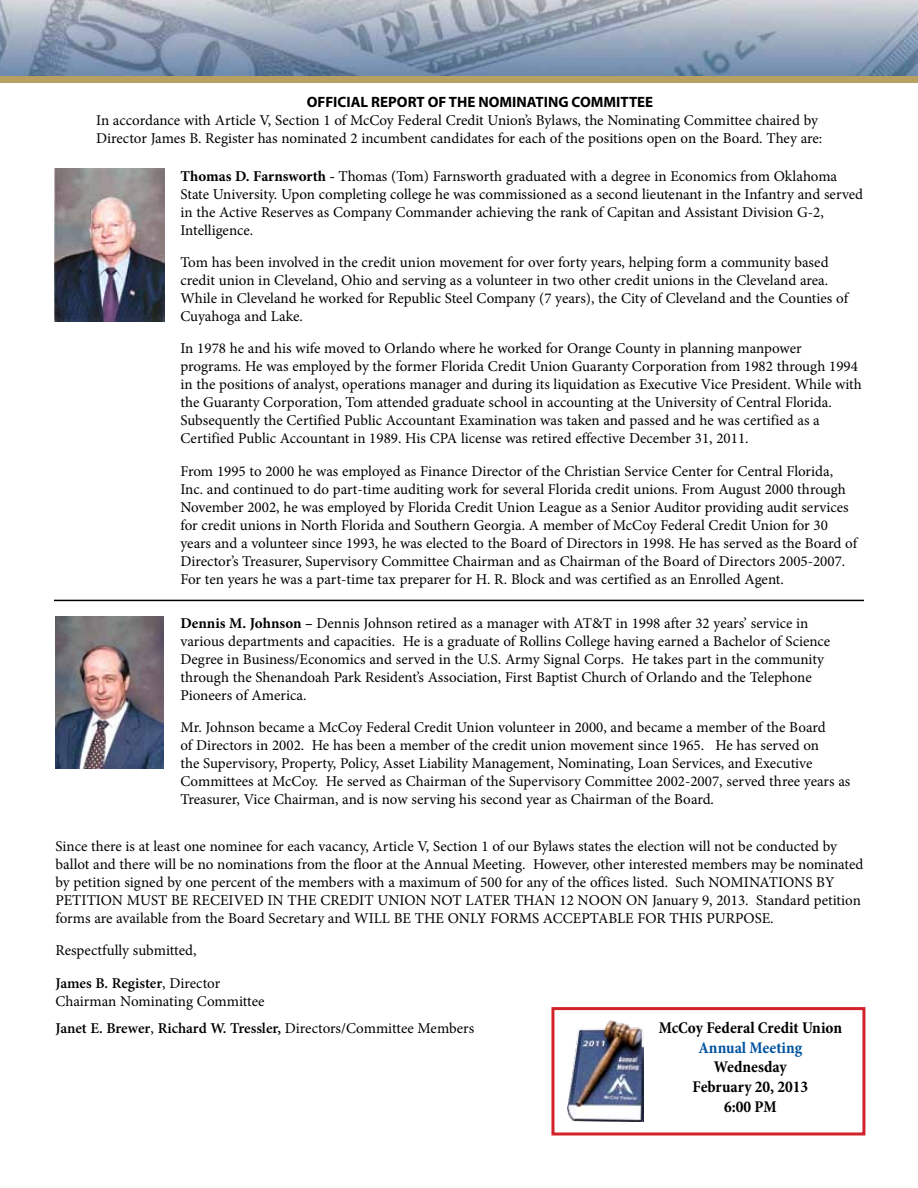
<style>
.page{position:relative;width:918px;height:1188px;background:#fff}
.page>*{position:absolute;margin:0;border:0;box-sizing:border-box;transform-origin:0 0}
.t1{font:700 condensed 16.5px/19.8px "Minion Pro";color:#000;text-align:center}
.t2{font:700 condensed 16.5px "Minion Pro";color:#00539f}
.t3{font:15px/18px "Minion Pro";color:#000}
.t4{font:600 15px "Minion Pro";letter-spacing:-.005em;color:#000}
.t5{font:700 15px "Myriad Pro";color:#000}
.s1{font-weight:700}
.s2{font-weight:600}
.s3{font-weight:400}
</style>
<div class="page">
<img style="left:0;top:0;width:918px;height:83px">
<img style="left:56px;top:617px;width:108px;height:152px">
<img style="left:55px;top:169px;width:109px;height:152px">
<hr style="left:54px;top:600px;width:810px;height:1px;background:#000">
<img style="left:568px;top:1021px;width:75px;height:101px">
<div style="left:551px;top:1007px;width:314px;height:129px;border:3px solid #d2232a"></div>
<p class="t5" style="left:307px;top:92px;width:348px">OFFICIAL REPORT OF THE NOMINATING COMMITTEE</p>
<p class="t3" style="left:96px;top:111px;width:728px">In accordance with Article V, Section 1 of McCoy Federal Credit Union’s Bylaws, the Nominating Committee chaired by<br>Director James B. Register has nominated 2 incumbent candidates for each of the positions open on the Board. They are:</p>
<p class="t3" style="left:180px;top:167px;width:684px"><span class="s1">Thomas D. Farnsworth -</span> Thomas (Tom) Farnsworth graduated with a degree in Economics from Oklahoma State University. Upon completing college he was commissioned as a second lieutenant in the Infantry and served in the Active Reserves as Company Commander achieving the rank of Capitan and Assistant Division G-2, Intelligence.</p>
<p class="t3" style="left:180px;top:253px;width:669px">Tom has been involved in the credit union movement for over forty years, helping form a community based credit union in Cleveland, Ohio and serving as a volunteer in two other credit unions in the Cleveland area.<br>While in Cleveland he worked for Republic Steel Company (7 years), the City of Cleveland and the Counties of Cuyahoga and Lake.</p>
<p class="t3" style="left:180px;top:340px;width:683px">In 1978 he and his wife moved to Orlando where he worked for Orange County in planning manpower programs. He was employed by the former Florida Credit Union Guaranty Corporation from 1982 through 1994 in the positions of analyst, operations manager and during its liquidation as Executive Vice President. While with the Guaranty Corporation, Tom attended graduate school in accounting at the University of Central Florida.<br>Subsequently the Certified Public Accountant Examination was taken and passed and he was certified as a Certified Public Accountant in 1989. His CPA license was retired effective December 31, 2011.</p>
<p class="t3" style="left:180px;top:462px;width:678px">From 1995 to 2000 he was employed as Finance Director of the Christian Service Center for Central Florida, Inc. and continued to do part-time auditing work for several Florida credit unions. From August 2000 through November 2002, he was employed by Florida Credit Union League as a Senior Auditor providing audit services for credit unions in North Florida and Southern Georgia. A member of McCoy Federal Credit Union for 30 years and a volunteer since 1993, he was elected to the Board of Directors in 1998. He has served as the Board of Director’s Treasurer, Supervisory Committee Chairman and as Chairman of the Board of Directors 2005-2007.<br>For ten years he was a part-time tax preparer for H. R. Block and was certified as an Enrolled Agent.</p>
<p class="t3" style="left:180px;top:614px;width:651px"><span class="s1">Dennis M. Johnson –</span> Dennis Johnson retired as a manager with AT&amp;T in 1998 after 32 years’ service in various departments and capacities. He is a graduate of Rollins College having earned a Bachelor of Science Degree in Business/Economics and served in the U.S. Army Signal Corps. He takes part in the community through the Shenandoah Park Resident’s Association, First Baptist Church of Orlando and the Telephone Pioneers of America.</p>
<p class="t3" style="left:180px;top:718px;width:671px">Mr. Johnson became a McCoy Federal Credit Union volunteer in 2000, and became a member of the Board<br>of Directors in 2002. He has been a member of the credit union movement since 1965. He has served on<br>the Supervisory, Property, Policy, Asset Liability Management, Nominating, Loan Services, and Executive Committees at McCoy. He served as Chairman of the Supervisory Committee 2002-2007, served three years as Treasurer, Vice Chairman, and is now serving his second year as Chairman of the Board.</p>
<p class="t3" style="left:55px;top:837px;width:809px">Since there is at least one nominee for each vacancy, Article V, Section 1 of our Bylaws states the election will not be conducted by ballot and there will be no nominations from the floor at the Annual Meeting. However, other interested members may be nominated by petition signed by one percent of the members with a maximum of 500 for any of the offices listed. Such NOMINATIONS BY PETITION MUST BE RECEIVED IN THE CREDIT UNION NOT LATER THAN 12 NOON ON January 9, 2013. Standard petition forms are available from the Board Secretary and WILL BE THE ONLY FORMS ACCEPTABLE FOR THIS PURPOSE.</p>
<p class="t3" style="left:55px;top:941px;width:142px">Respectfully submitted,</p>
<p class="t3" style="left:55px;top:974px;width:211px"><span class="s2">James B. Register</span>, Director<br>Chairman Nominating Committee</p>
<p class="t4" style="left:55px;top:1018px;width:420px">Janet E. Brewer<span class="s3">,</span> Richard W. Tressler, <span class="s3">Directors/Committee Members</span></p>
<p class="t1" style="left:659px;top:1017px;width:185px">McCoy Federal Credit Union</p>
<p class="t2" style="left:699px;top:1036px;width:105px">Annual Meeting</p>
<p class="t1" style="left:693px;top:1057px;width:117px">Wednesday<br>February 20, 2013<br>6:00 PM</p>
</div>
